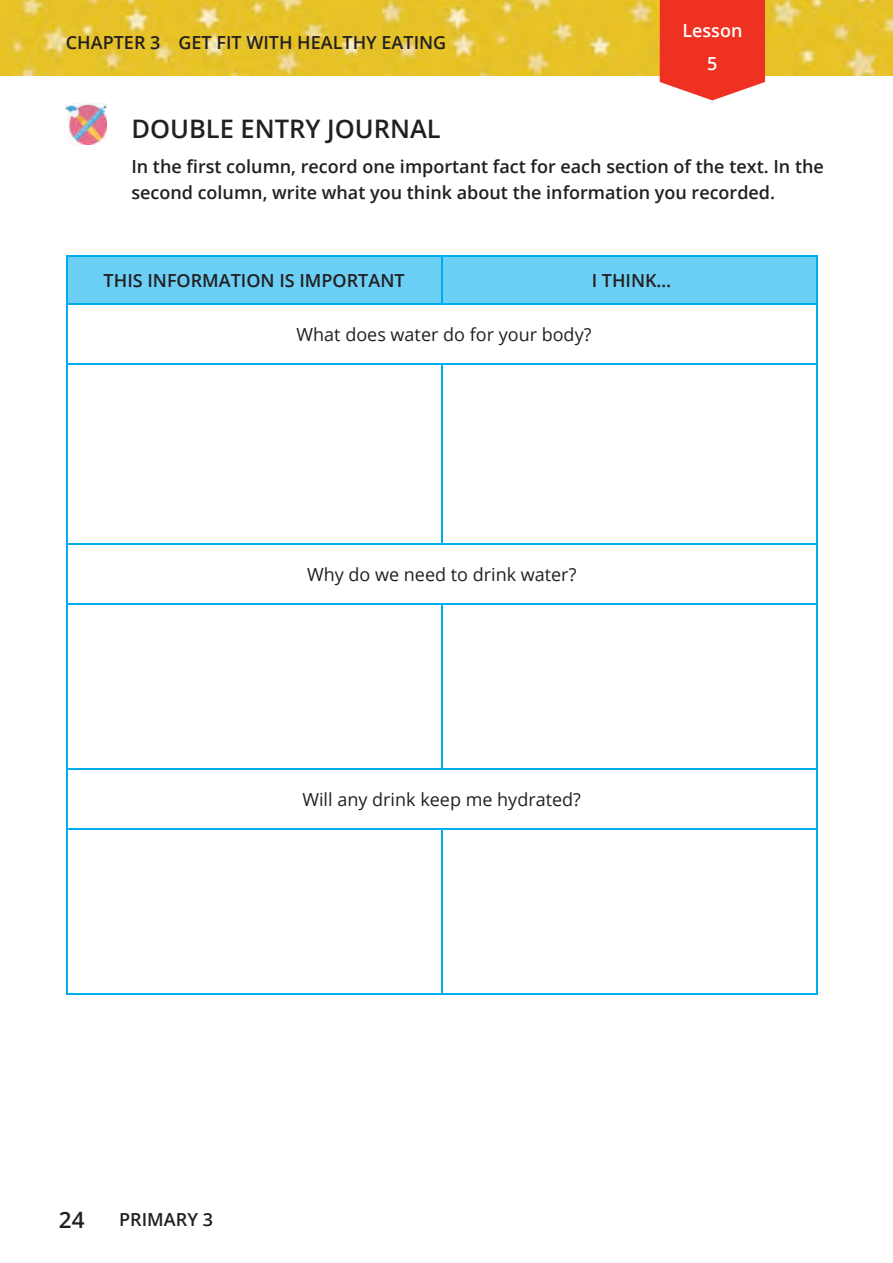
<style>
.page{position:relative;width:893px;height:1263px;background:#fff}
.page>*{position:absolute;margin:0;border:0;box-sizing:border-box;transform-origin:0 0}
.t1{font:600 25.5px "Open Sans";color:#231f20}
.t2{font:600 22.5px "Open Sans";color:#231f20}
.t3{font:600 18px/25.5px "Open Sans";color:#231f20}
.t4{font:18px "Open Sans";color:#231f20}
.t5{font:600 18px/33px "Open Sans";color:#fff;text-align:center}
</style>
<div class="page">
<img style="left:0;top:0;width:893px;height:76px">
<img style="left:66px;top:104px;width:41px;height:41px">
<div style="left:67px;top:257px;width:749px;height:46px;background:#6bcff6"></div>
<hr style="left:66px;top:255px;width:376px;height:2px;background:#00aeef">
<hr style="left:66px;top:257px;width:1px;height:46px;background:#00aeef">
<hr style="left:442px;top:255px;width:375px;height:2px;background:#00aeef">
<hr style="left:441px;top:257px;width:1px;height:46px;background:#00aeef">
<hr style="left:816px;top:257px;width:1px;height:46px;background:#00aeef">
<hr style="left:66px;top:303px;width:376px;height:2px;background:#00aeef">
<hr style="left:66px;top:305px;width:1px;height:58px;background:#00aeef">
<hr style="left:442px;top:303px;width:375px;height:2px;background:#00aeef">
<hr style="left:816px;top:305px;width:1px;height:58px;background:#00aeef">
<hr style="left:66px;top:363px;width:376px;height:2px;background:#00aeef">
<hr style="left:66px;top:365px;width:1px;height:178px;background:#00aeef">
<hr style="left:442px;top:363px;width:375px;height:2px;background:#00aeef">
<hr style="left:441px;top:365px;width:1px;height:178px;background:#00aeef">
<hr style="left:816px;top:365px;width:1px;height:178px;background:#00aeef">
<hr style="left:66px;top:543px;width:376px;height:2px;background:#00aeef">
<hr style="left:66px;top:545px;width:1px;height:58px;background:#00aeef">
<hr style="left:442px;top:543px;width:375px;height:2px;background:#00aeef">
<hr style="left:816px;top:545px;width:1px;height:58px;background:#00aeef">
<hr style="left:66px;top:603px;width:376px;height:2px;background:#00aeef">
<hr style="left:66px;top:605px;width:1px;height:163px;background:#00aeef">
<hr style="left:442px;top:603px;width:375px;height:2px;background:#00aeef">
<hr style="left:441px;top:605px;width:1px;height:163px;background:#00aeef">
<hr style="left:816px;top:605px;width:1px;height:163px;background:#00aeef">
<hr style="left:66px;top:768px;width:376px;height:2px;background:#00aeef">
<hr style="left:66px;top:770px;width:1px;height:58px;background:#00aeef">
<hr style="left:442px;top:768px;width:375px;height:2px;background:#00aeef">
<hr style="left:816px;top:770px;width:1px;height:58px;background:#00aeef">
<hr style="left:66px;top:828px;width:376px;height:2px;background:#00aeef">
<hr style="left:66px;top:830px;width:1px;height:163px;background:#00aeef">
<hr style="left:442px;top:828px;width:375px;height:2px;background:#00aeef">
<hr style="left:441px;top:830px;width:1px;height:163px;background:#00aeef">
<hr style="left:816px;top:830px;width:1px;height:163px;background:#00aeef">
<hr style="left:66px;top:993px;width:376px;height:2px;background:#00aeef">
<hr style="left:442px;top:993px;width:375px;height:2px;background:#00aeef">
<svg style="left:660px;top:0;width:105px;height:100px;background:#f04335"></svg>
<p class="t3" style="left:66px;top:30px;width:382px">CHAPTER 3 GET FIT WITH HEALTHY EATING</p>
<h1 class="t1" style="left:131px;top:111px;width:311px">DOUBLE ENTRY JOURNAL</h1>
<p class="t5" style="left:682px;top:14px;width:62px">Lesson<br>5</p>
<p class="t3" style="left:131px;top:154px;width:694px">In the first column, record one important fact for each section of the text. In the second column, write what you think about the information you recorded.</p>
<p class="t3" style="left:104px;top:267px;width:303px">THIS INFORMATION IS IMPORTANT</p>
<p class="t3" style="left:592px;top:267px;width:81px">I THINK…</p>
<p class="t4" style="left:297px;top:322px;width:296px">What does water do for your body?</p>
<p class="t4" style="left:307px;top:562px;width:271px">Why do we need to drink water?</p>
<p class="t4" style="left:302px;top:787px;width:280px">Will any drink keep me hydrated?</p>
<p class="t2" style="left:59px;top:1204px;width:27px">24</p>
<p class="t3" style="left:119px;top:1206px;width:95px">PRIMARY 3</p>
</div>
